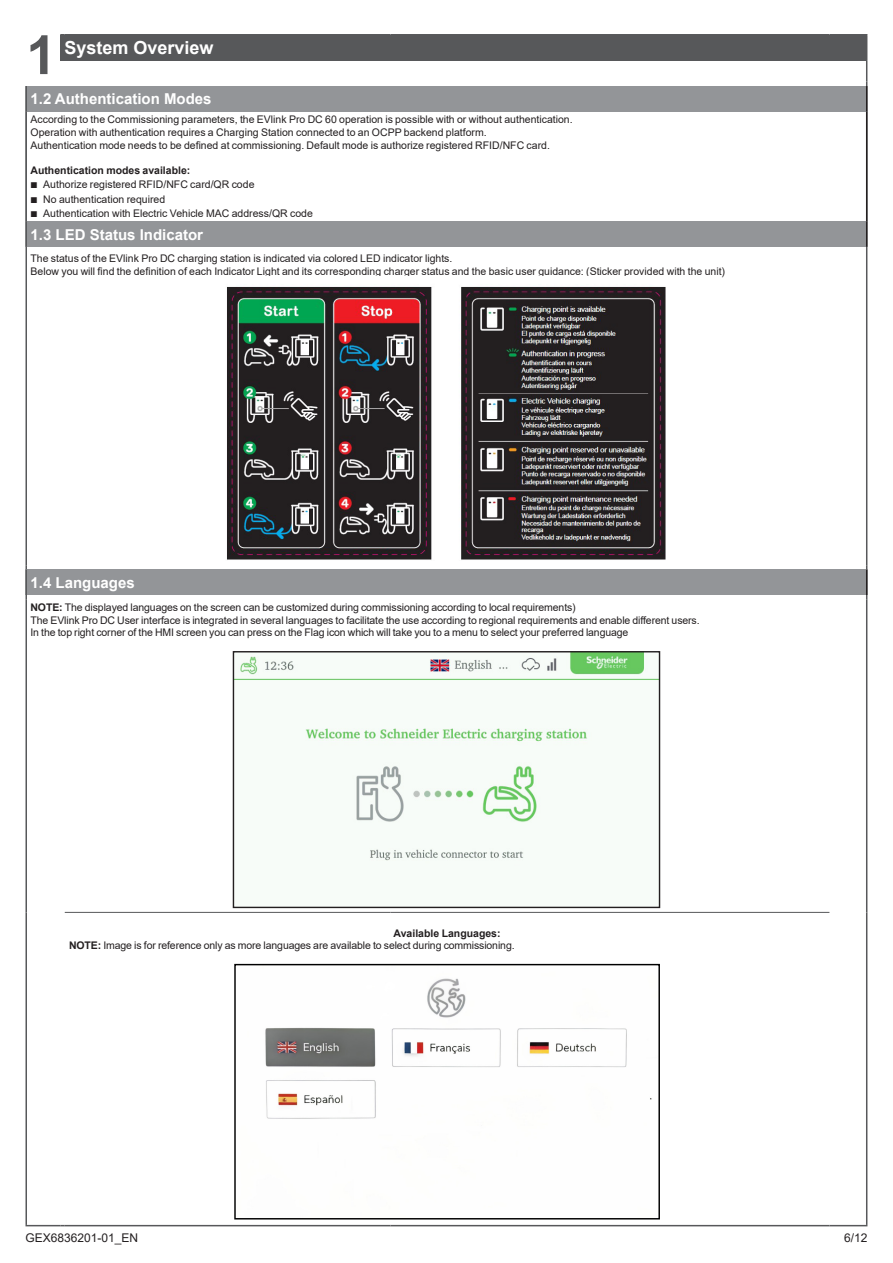
<style>
.page{position:relative;width:893px;height:1263px;background:#fff}
.page>*{position:absolute;margin:0;border:0;box-sizing:border-box;transform-origin:0 0}
.t1{font:700 54px "Arial";color:#57585a}
.Titrechapte_no_need_toc{font:700 18px "Arial";color:#fff}
.Title3{font:700 15px "Arial";color:#fff}
.t2{font:12px "Arial";color:#231f20}
.Texte__7{font:10.5px "Arial";color:#231f20}
.Text_7pt_Bold{font:700 10.5px "Arial";color:#231f20}
.s1{font-family:"Graph Schneider"}
.s2{font-weight:700}
</style>
<div class="page">
<div style="left:60px;top:35px;width:807px;height:25px;background:#57585a"></div>
<hr style="left:866px;top:86px;width:1px;height:479px;background:#57585a">
<hr style="left:866px;top:565px;width:1px;height:34px;background:#57585a">
<hr style="left:866px;top:599px;width:1px;height:313px;background:#57585a">
<hr style="left:866px;top:912px;width:1px;height:313px;background:#57585a">
<hr style="left:65px;top:34px;width:326px;height:2px;background:#57585a">
<hr style="left:391px;top:34px;width:438px;height:2px;background:#57585a">
<hr style="left:829px;top:34px;width:38px;height:2px;background:#57585a">
<hr style="left:26px;top:1225px;width:34px;height:1px;background:#57585a">
<hr style="left:65px;top:1225px;width:326px;height:1px;background:#57585a">
<hr style="left:391px;top:1225px;width:438px;height:1px;background:#57585a">
<hr style="left:829px;top:1225px;width:38px;height:1px;background:#57585a">
<hr style="left:65px;top:912px;width:326px;height:1px;background:#57585a">
<hr style="left:391px;top:912px;width:438px;height:1px;background:#57585a">
<hr style="left:26px;top:86px;width:1px;height:479px;background:#57585a">
<hr style="left:26px;top:565px;width:1px;height:34px;background:#57585a">
<hr style="left:26px;top:599px;width:1px;height:313px;background:#57585a">
<hr style="left:26px;top:912px;width:1px;height:313px;background:#57585a">
<div style="left:26px;top:86px;width:841px;height:26px;background:#939598"></div>
<div style="left:26px;top:221px;width:841px;height:26px;background:#939598"></div>
<svg style="left:866px;top:60px;width:1px;height:52px"></svg>
<hr style="left:866px;top:112px;width:1px;height:109px;background:#231f20">
<svg style="left:866px;top:221px;width:1px;height:26px"></svg>
<svg style="left:26px;top:86px;width:1px;height:26px"></svg>
<svg style="left:26px;top:221px;width:1px;height:26px"></svg>
<img style="left:227px;top:286px;width:439px;height:274px">
<div style="left:26px;top:569px;width:841px;height:26px;background:#939598"></div>
<svg style="left:866px;top:569px;width:1px;height:26px"></svg>
<svg style="left:26px;top:569px;width:1px;height:26px"></svg>
<img style="left:235px;top:653px;width:423px;height:208px">
<div style="left:233px;top:651px;width:427px;height:257px;border:1px solid #231f20"></div>
<img style="left:265px;top:978px;width:387px;height:141px">
<div style="left:234px;top:964px;width:426px;height:255px;border:1px solid #000"></div>
<p class="t1" style="left:26px;top:17px;width:32px">1</p>
<p class="Titrechapte_no_need_toc" style="left:65px;top:35px;width:151px">System Overview</p>
<p class="Title3" style="left:31px;top:88px;width:183px">1.2 Authentication Modes</p>
<p class="Texte__7" style="left:31px;top:113px;width:544px">According to the Commissioning parameters, the EVlink Pro DC 60 operation is possible with or without authentication.</p>
<p class="Texte__7" style="left:31px;top:125px;width:458px">Operation with authentication requires a Charging Station connected to an OCPP backend platform.</p>
<p class="Texte__7" style="left:31px;top:138px;width:521px">Authentication mode needs to be defined at commissioning. Default mode is authorize registered RFID/NFC card.</p>
<p class="Text_7pt_Bold" style="left:31px;top:163px;width:161px">Authentication modes available:</p>
<p class="Texte__7" style="left:31px;top:177px;width:225px"><span class="s1">b</span> Authorize registered RFID/NFC card/QR code</p>
<p class="Texte__7" style="left:31px;top:192px;width:136px"><span class="s1">b</span> No authentication required</p>
<p class="Texte__7" style="left:31px;top:206px;width:284px"><span class="s1">b</span> Authentication with Electric Vehicle MAC address/QR code</p>
<p class="Title3" style="left:31px;top:224px;width:174px">1.3 LED Status Indicator</p>
<p class="Texte__7" style="left:31px;top:251px;width:423px">The status of the EVlink Pro DC charging station is indicated via colored LED indicator lights.</p>
<p class="Texte__7" style="left:31px;top:264px;width:696px">Below you will find the definition of each Indicator Light and its corresponding charger status and the basic user guidance: (Sticker provided with the unit)</p>
<p class="Title3" style="left:31px;top:572px;width:106px">1.4 Languages</p>
<p class="Texte__7" style="left:31px;top:600px;width:547px"><span class="s2">NOTE:</span> The displayed languages on the screen can be customized during commissioning according to local requirements)</p>
<p class="Texte__7" style="left:31px;top:613px;width:671px">The EVlink Pro DC User interface is integrated in several languages to facilitate the use according to regional requirements and enable different users.</p>
<p class="Texte__7" style="left:31px;top:625px;width:599px">In the top right corner of the HMI screen you can press on the Flag icon which will take you to a menu to select your preferred language</p>
<p class="Text_7pt_Bold" style="left:394px;top:926px;width:108px">Available Languages:</p>
<p class="Texte__7" style="left:69px;top:938px;width:447px"><span class="s2">NOTE:</span> Image is for reference only as more languages are available to select during commissioning.</p>
<p class="t2" style="left:26px;top:1229px;width:114px">GEX6836201-01_EN</p>
<p class="t2" style="left:844px;top:1229px;width:25px">6/12</p>
</div>
